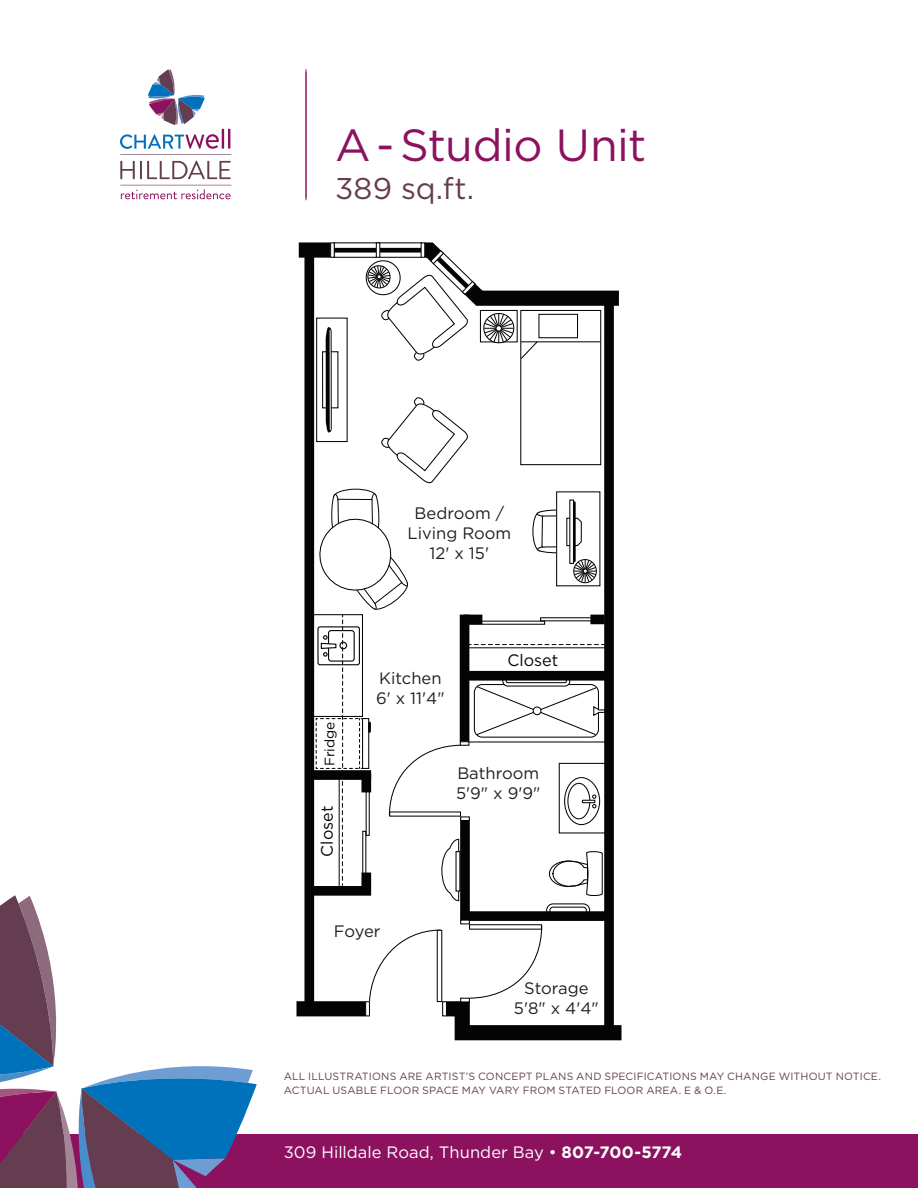
<style>
.page{position:relative;width:918px;height:1188px;background:#fff}
.page>*{position:absolute;margin:0;border:0;box-sizing:border-box;transform-origin:0 0}
.subhead_2{font:45px "Gotham HTF";letter-spacing:-.015em;color:#8c1260}
.subhead_2-2{font:30px "Gotham HTF";letter-spacing:.005em;color:#653d51}
.t1{font:16.5px/19.8px "Gotham HTF";color:#231f20}
.t2{font:16.5px "Gotham HTF";letter-spacing:.005em;color:#fff}
.t3{font:16.5px "Gotham HTF";color:#050504}
.t4{font:13.8px "Gotham HTF";color:#050504}
.t5{font:10.5px/13.5px "Gotham HTF";letter-spacing:.015em;color:#653d51}
.s1{font-weight:700}
</style>
<div class="page">
<div style="left:0;top:1134px;width:918px;height:54px;background:#8c1260"></div>
<hr style="left:306px;top:69px;width:1px;height:129px;background:#8c1260">
<hr style="left:306px;top:72px;width:1px;height:128px;background:#8c1260">
<hr style="left:222px;top:129px;width:2px;height:20px;background:#8c1260">
<hr style="left:228px;top:129px;width:2px;height:20px;background:#8c1260">
<svg style="left:148px;top:69px;width:57px;height:56px"></svg>
<svg style="left:120px;top:134px;width:111px;height:21px"></svg>
<svg style="left:120px;top:185px;width:111px;height:14px"></svg>
<svg style="left:120px;top:161px;width:111px;height:18px"></svg>
<svg style="left:0;top:895px;width:257px;height:293px"></svg>
<div style="left:304px;top:250px;width:10px;height:760px;background:#040503"></div>
<div style="left:604px;top:298px;width:10px;height:732px;background:#040503"></div>
<div style="left:299px;top:242px;width:31px;height:16px;background:#040503"></div>
<div style="left:334px;top:242px;width:88px;height:16px;border:1px solid #050504"></div>
<div style="left:334px;top:248px;width:88px;height:5px;background:#050504"></div>
<div style="left:330px;top:242px;width:5px;height:16px;border:1px solid #050504"></div>
<div style="left:296px;top:1001px;width:69px;height:15px;background:#040503"></div>
<div style="left:520px;top:310px;width:81px;height:155px;border:1px solid #050504"></div>
<div style="left:316px;top:318px;width:32px;height:124px;border:1px solid #040503"></div>
<div style="left:322px;top:351px;width:16px;height:57px;border:1px solid #040503"></div>
<svg style="left:326px;top:327px;width:6px;height:106px"></svg>
<hr style="left:330px;top:330px;width:1px;height:100px;background:#fff">
<div style="left:333px;top:489px;width:44px;height:16px;border:1px solid #040503;border-radius:50%"></div>
<div style="left:331px;top:494px;width:10px;height:47px;border:1px solid #040503;border-radius:50%"></div>
<div style="left:370px;top:493px;width:10px;height:47px;border:1px solid #040503;border-radius:50%"></div>
<svg style="left:300px;top:498px;width:322px;height:543px"></svg>
<svg style="left:381px;top:397px;width:87px;height:87px"></svg>
<svg style="left:363px;top:242px;width:256px;height:119px"></svg>
<p class="subhead_2" style="left:335px;top:120px;width:313px">A-Studio Unit</p>
<p class="subhead_2-2" style="left:335px;top:172px;width:141px">389 sq.ft.</p>
<p class="t1" style="left:407px;top:503px;width:105px;text-align:center">Bedroom /<br>Living Room<br>12' x 15'</p>
<p class="t4" style="left:322px;top:766px;width:46px;rotate:-90deg">Fridge</p>
<p class="t3" style="left:318px;top:857px;width:52px;rotate:-90deg">Closet</p>
<p class="t1" style="left:376px;top:668px;width:70px">Kitchen<br>6' x 11'4"</p>
<p class="t3" style="left:508px;top:651px;width:52px">Closet</p>
<p class="t1" style="left:456px;top:763px;width:86px">Bathroom<br>5'9" x 9'9"</p>
<p class="t1" style="left:334px;top:921px;width:48px">Foyer</p>
<p class="t1" style="left:514px;top:978px;width:86px;text-align:center">Storage<br>5'8" x 4'4"</p>
<p class="t5" style="left:284px;top:1069px;width:599px">ALL ILLUSTRATIONS ARE ARTIST’S CONCEPT PLANS AND SPECIFICATIONS MAY CHANGE WITHOUT NOTICE.<br>ACTUAL USABLE FLOOR SPACE MAY VARY FROM STATED FLOOR AREA. E &amp; O.E.</p>
<h3 class="t2" style="left:284px;top:1143px;width:400px">309 Hilldale Road, Thunder Bay • <span class="s1">807-700-5774</span></h3>
</div>
